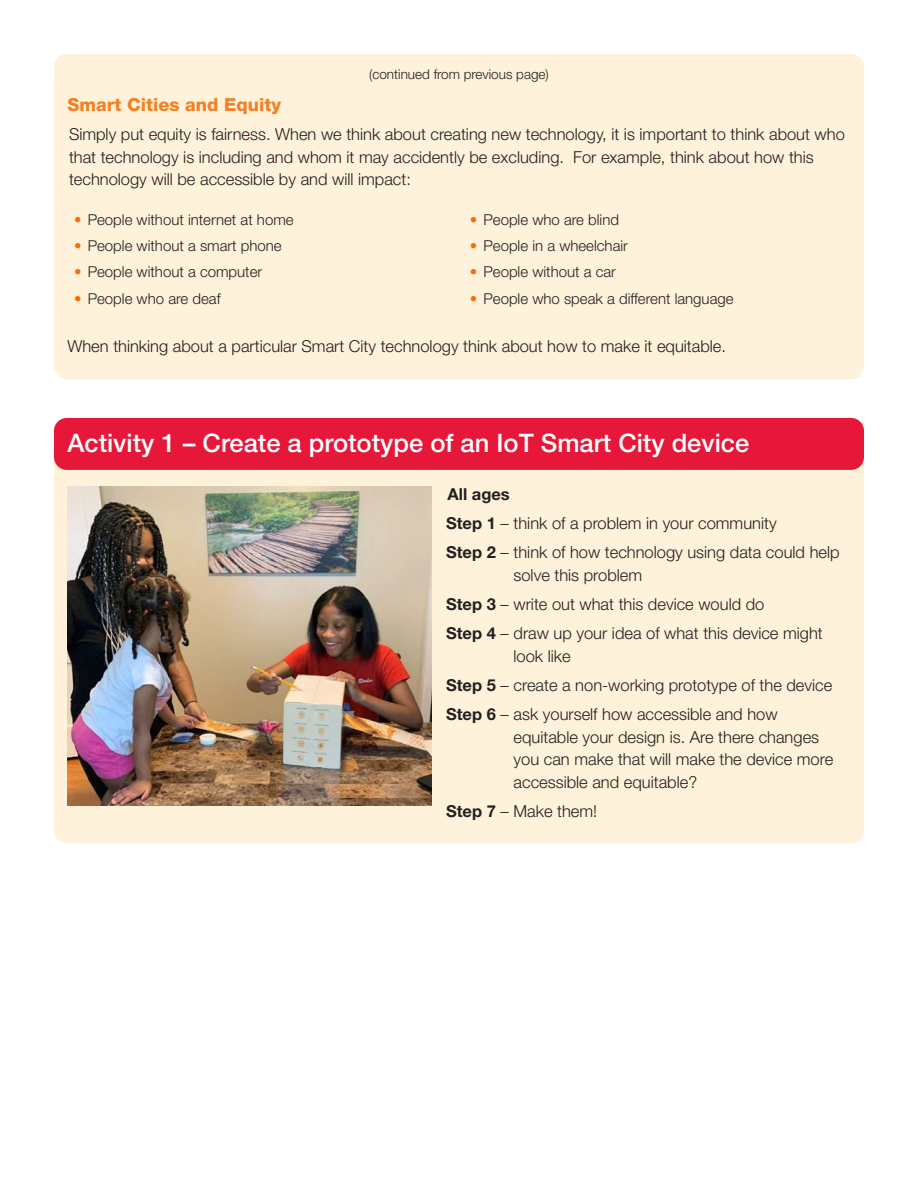
<style>
.page{position:relative;width:918px;height:1188px;background:#fff}
.page>*{position:absolute;margin:0;border:0;box-sizing:border-box;transform-origin:0 0}
.Text{font:500 25.5px "Helvetica Neue";color:#fff}
.Subhead{font:800 18px "Helvetica Neue";color:#f48026}
.Stepped_and_Inset_Te{font:300 16.5px/22.5px "Helvetica Neue";color:#231f20}
.Stepped_and_Inset_Te-2{font:700 16.5px "Helvetica Neue";color:#231f20}
.t1{font:300 15px "Helvetica Neue";color:#231f20}
.t2{font:300 13.5px "Helvetica Neue";color:#231f20}
.s1{color:#ff6a00}
.s2{font-weight:700}
</style>
<div class="page">
<div style="left:54px;top:54px;width:810px;height:325px;background:#fef2da;border-radius:13px"></div>
<div style="left:54px;top:444px;width:810px;height:399px;background:#fef2da;border-radius:13px"></div>
<div style="left:54px;top:418px;width:810px;height:52px;background:#e61739;border-radius:13px"></div>
<img style="left:68px;top:487px;width:363px;height:319px">
<p class="t2" style="left:369px;top:66px;width:181px">(continued from previous page)</p>
<p class="Subhead" style="left:68px;top:94px;width:215px">Smart Cities and Equity</p>
<p class="Stepped_and_Inset_Te" style="left:69px;top:123px;width:777px">Simply put equity is fairness. When we think about creating new technology, it is important to think about who that technology is including and whom it may accidently be excluding. For example, think about how this technology will be accessible by and will impact:</p>
<p class="t1" style="left:74px;top:210px;width:221px"><span class="s1">•</span> People without internet at home</p>
<p class="t1" style="left:74px;top:237px;width:209px"><span class="s1">•</span> People without a smart phone</p>
<p class="t1" style="left:74px;top:263px;width:189px"><span class="s1">•</span> People without a computer</p>
<p class="t1" style="left:74px;top:289px;width:148px"><span class="s1">•</span> People who are deaf</p>
<p class="t1" style="left:470px;top:210px;width:151px"><span class="s1">•</span> People who are blind</p>
<p class="t1" style="left:470px;top:237px;width:160px"><span class="s1">•</span> People in a wheelchair</p>
<p class="t1" style="left:470px;top:263px;width:148px"><span class="s1">•</span> People without a car</p>
<p class="t1" style="left:470px;top:289px;width:265px"><span class="s1">•</span> People who speak a different language</p>
<p class="Stepped_and_Inset_Te" style="left:68px;top:335px;width:660px">When thinking about a particular Smart City technology think about how to make it equitable.</p>
<p class="Text" style="left:68px;top:428px;width:683px">Activity 1 – Create a prototype of an IoT Smart City device</p>
<p class="Stepped_and_Inset_Te-2" style="left:448px;top:484px;width:64px">All ages</p>
<p class="Stepped_and_Inset_Te" style="left:446px;top:512px;width:332px"><span class="s2">Step 1</span> – think of a problem in your community</p>
<p class="Stepped_and_Inset_Te" style="left:514px;top:541px;width:328px;text-indent:-68px"><span class="s2">Step 2</span> – think of how technology using data could help solve this problem</p>
<p class="Stepped_and_Inset_Te" style="left:446px;top:593px;width:320px"><span class="s2">Step 3</span> – write out what this device would do</p>
<p class="Stepped_and_Inset_Te" style="left:514px;top:622px;width:311px;text-indent:-68px"><span class="s2">Step 4</span> – draw up your idea of what this device might look like</p>
<p class="Stepped_and_Inset_Te" style="left:446px;top:674px;width:388px"><span class="s2">Step 5</span> – create a non-working prototype of the device</p>
<p class="Stepped_and_Inset_Te" style="left:514px;top:703px;width:321px;text-indent:-68px"><span class="s2">Step 6</span> – ask yourself how accessible and how equitable your design is. Are there changes you can make that will make the device more accessible and equitable?</p>
<p class="Stepped_and_Inset_Te" style="left:446px;top:800px;width:153px"><span class="s2">Step 7</span> – Make them!</p>
</div>
